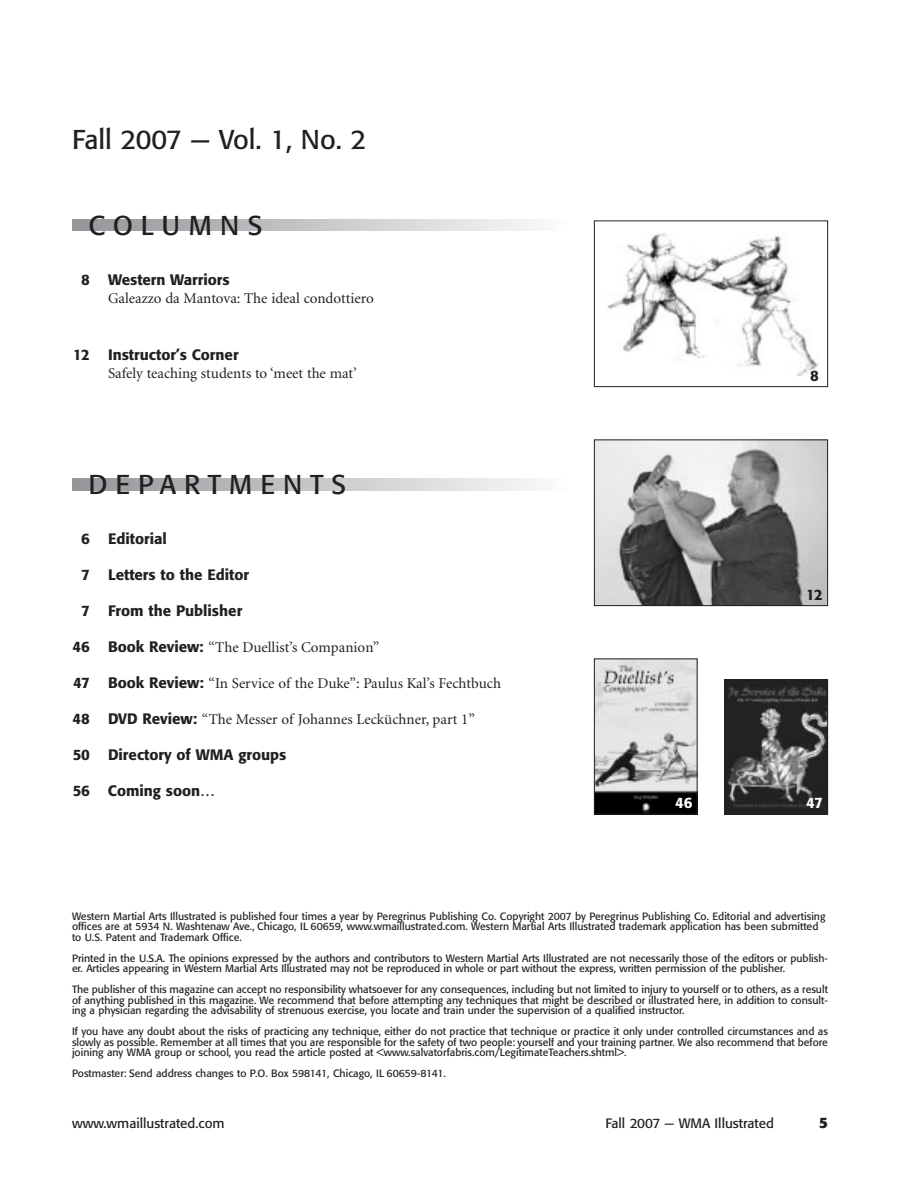
<style>
.page{position:relative;width:918px;height:1188px;background:#fff}
.page>*{position:absolute;margin:0;border:0;box-sizing:border-box;transform-origin:0 0}
.t1{font:27px "Formata";color:#231f20}
.t2{font:27px "Formata";letter-spacing:.29em;color:#231f20}
.t3{font:15px "Minion";color:#231f20}
.t4{font:500 15px "Formata";color:#231f20}
.t5{font:500 15px "Formata";color:#fff}
.t6{font:700 15px "Formata";color:#231f20}
.t7{font:13.5px "Formata";color:#231f20}
.t8{font:10.5px/10.5px "Formata";color:#231f20}
.s1{font-family:"Formata";font-weight:500}
</style>
<div class="page">
<svg style="left:72px;top:219px;width:464px;height:12px;background:#c3c4c6"></svg>
<svg style="left:72px;top:478px;width:464px;height:12px;background:#c3c4c6"></svg>
<img style="left:607px;top:233px;width:212px;height:143px">
<div style="left:594px;top:220px;width:234px;height:167px;border:1px solid #231f20"></div>
<img style="left:596px;top:660px;width:100px;height:152px">
<div style="left:594px;top:658px;width:104px;height:156px;border:1px solid #231f20"></div>
<img style="left:726px;top:682px;width:100px;height:130px">
<div style="left:724px;top:680px;width:104px;height:134px;border:1px solid #231f20"></div>
<img style="left:596px;top:442px;width:230px;height:162px">
<div style="left:594px;top:440px;width:234px;height:166px;border:1px solid #231f20"></div>
<h1 class="t1" style="left:72px;top:127px;width:296px">Fall 2007 — Vol. 1, No. 2</h1>
<h1 class="t2" style="left:89px;top:213px;width:175px">COLUMNS</h1>
<h2 class="t4" style="left:81px;top:273px;width:150px">8 Western Warriors</h2>
<h2 class="t3" style="left:108px;top:292px;width:267px">Galeazzo da Mantova: The ideal condottiero</h2>
<h2 class="t4" style="left:73px;top:348px;width:167px">12 Instructor’s Corner</h2>
<h2 class="t3" style="left:108px;top:367px;width:250px">Safely teaching students to ‘meet the mat’</h2>
<h1 class="t2" style="left:89px;top:472px;width:259px">DEPARTMENTS</h1>
<h2 class="t4" style="left:81px;top:532px;width:87px">6 Editorial</h2>
<h2 class="t4" style="left:81px;top:568px;width:170px">7 Letters to the Editor</h2>
<h2 class="t4" style="left:81px;top:604px;width:163px">7 From the Publisher</h2>
<h2 class="t3" style="left:73px;top:641px;width:308px"><span class="s1">46 Book Review:</span> “The Duellist’s Companion”</h2>
<h2 class="t3" style="left:73px;top:677px;width:430px"><span class="s1">47 Book Review:</span> “In Service of the Duke”: Paulus Kal’s Fechtbuch</h2>
<h2 class="t3" style="left:73px;top:713px;width:404px"><span class="s1">48 DVD Review:</span> “The Messer of Johannes Lecküchner, part 1”</h2>
<h2 class="t4" style="left:73px;top:748px;width:215px">50 Directory of WMA groups</h2>
<h2 class="t4" style="left:73px;top:784px;width:144px">56 Coming soon…</h2>
<h2 class="t4" style="left:810px;top:369px;width:10px">8</h2>
<h2 class="t4" style="left:806px;top:588px;width:18px">12</h2>
<h2 class="t5" style="left:675px;top:796px;width:19px">46</h2>
<h2 class="t5" style="left:806px;top:796px;width:18px">47</h2>
<p class="t8" style="left:72px;top:912px;width:755px">Western Martial Arts Illustrated is published four times a year by Peregrinus Publishing Co. Copyright 2007 by Peregrinus Publishing Co. Editorial and advertising offices are at 5934 N. Washtenaw Ave., Chicago, IL 60659, www.wmaillustrated.com. Western Martial Arts Illustrated trademark application has been submitted to U.S. Patent and Trademark Office.</p>
<p class="t8" style="left:72px;top:954px;width:757px">Printed in the U.S.A. The opinions expressed by the authors and contributors to Western Martial Arts Illustrated are not necessarily those of the editors or publish&shy;er. Articles appearing in Western Martial Arts Illustrated may not be reproduced in whole or part without the express, written permission of the publisher.</p>
<p class="t8" style="left:72px;top:985px;width:758px;text-align:justify">The publisher of this magazine can accept no responsibility whatsoever for any consequences, including but not limited to injury to yourself or to others, as a result of anything published in this magazine. We recommend that before attempting any techniques that might be described or illustrated here, in addition to consult&shy;ing a physician regarding the advisability of strenuous exercise, you locate and train under the supervision of a qualified instructor.</p>
<p class="t8" style="left:72px;top:1027px;width:758px;text-align:justify">If you have any doubt about the risks of practicing any technique, either do not practice that technique or practice it only under controlled circumstances and as slowly as possible. Remember at all times that you are responsible for the safety of two people: yourself and your training partner. We also recommend that before joining any WMA group or school, you read the article posted at &lt;www.salvatorfabris.com/LegitimateTeachers.shtml&gt;.</p>
<p class="t8" style="left:72px;top:1069px;width:376px">Postmaster: Send address changes to P.O. Box 598141, Chicago, IL 60659-8141.</p>
<p class="t7" style="left:72px;top:1117px;width:154px">www.wmaillustrated.com</p>
<p class="t7" style="left:605px;top:1117px;width:170px">Fall 2007 — WMA Illustrated</p>
<h2 class="t6" style="left:819px;top:1116px;width:10px">5</h2>
</div>
